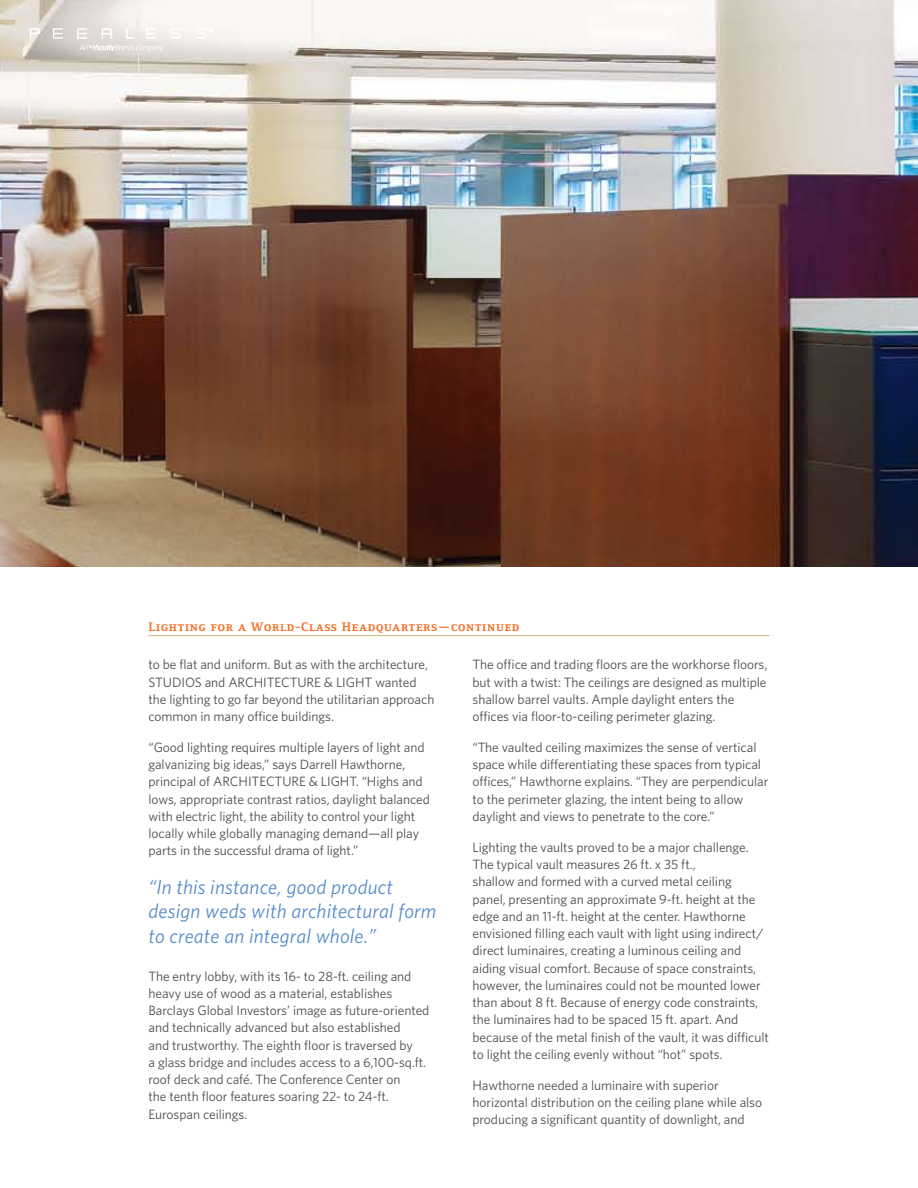
<style>
.page{position:relative;width:918px;height:1188px;background:#fff}
.page>*{position:absolute;margin:0;border:0;box-sizing:border-box;transform-origin:0 0}
.t1{font:italic 20.25px/24.8px "Whitney";letter-spacing:.01em;color:#558bc9}
.t2{font:13.5px/17.2px "Whitney";letter-spacing:-.005em;color:#4d4d4f}
.t3{font:12.75px "Foundry Form Serif Bold SC";letter-spacing:.06em;color:#f36b21}
</style>
<div class="page">
<hr style="left:148px;top:635px;width:622px;height:1px;background:#cbb677">
<img style="left:0;top:0;width:918px;height:567px">
<svg style="left:79px;top:45px;width:85px;height:7px"></svg>
<svg style="left:30px;top:28px;width:10px;height:11px"></svg>
<svg style="left:53px;top:28px;width:10px;height:11px"></svg>
<svg style="left:102px;top:28px;width:10px;height:11px"></svg>
<svg style="left:126px;top:28px;width:8px;height:11px"></svg>
<svg style="left:170px;top:28px;width:11px;height:11px"></svg>
<svg style="left:77px;top:28px;width:10px;height:11px"></svg>
<svg style="left:146px;top:28px;width:10px;height:11px"></svg>
<svg style="left:196px;top:28px;width:17px;height:11px"></svg>
<p class="t3" style="left:148px;top:620px;width:372px">Lighting for a World-Class Headquarters—continued</p>
<p class="t2" style="left:148px;top:656px;width:287px">to be flat and uniform. But as with the architecture, STUDIOS and ARCHITECTURE &amp; LIGHT wanted the lighting to go far beyond the utilitarian approach common in many office buildings.</p>
<p class="t2" style="left:148px;top:738px;width:283px">“Good lighting requires multiple layers of light and galvanizing big ideas,” says Darrell Hawthorne, principal of ARCHITECTURE &amp; LIGHT. “Highs and lows, appropriate contrast ratios, daylight balanced with electric light, the ability to control your light locally while globally managing demand—all play parts in the successful drama of light.”</p>
<h1 class="t1" style="left:148px;top:874px;width:289px">“In this instance, good product design weds with architectural form to create an integral whole.”</h1>
<p class="t2" style="left:148px;top:967px;width:282px">The entry lobby, with its 16- to 28-ft. ceiling and heavy use of wood as a material, establishes Barclays Global Investors’ image as future-oriented and technically advanced but also established<br>and trustworthy. The eighth floor is traversed by<br>a glass bridge and includes access to a 6,100-sq.ft. roof deck and café. The Conference Center on<br>the tenth floor features soaring 22- to 24-ft.<br>Eurospan ceilings.</p>
<p class="t2" style="left:472px;top:656px;width:296px">The office and trading floors are the workhorse floors, but with a twist: The ceilings are designed as multiple shallow barrel vaults. Ample daylight enters the offices via floor-to-ceiling perimeter glazing.</p>
<p class="t2" style="left:472px;top:738px;width:297px">“The vaulted ceiling maximizes the sense of vertical space while differentiating these spaces from typical offices,” Hawthorne explains. “They are perpendicular to the perimeter glazing, the intent being to allow daylight and views to penetrate to the core.”</p>
<p class="t2" style="left:472px;top:838px;width:298px">Lighting the vaults proved to be a major challenge.<br>The typical vault measures 26 ft. x 35 ft.,<br>shallow and formed with a curved metal ceiling<br>panel, presenting an approximate 9-ft. height at the edge and an 11-ft. height at the center. Hawthorne envisioned filling each vault with light using indirect/ direct luminaires, creating a luminous ceiling and aiding visual comfort. Because of space constraints, however, the luminaires could not be mounted lower than about 8 ft. Because of energy code constraints, the luminaires had to be spaced 15 ft. apart. And because of the metal finish of the vault, it was difficult to light the ceiling evenly without “hot” spots.</p>
<p class="t2" style="left:472px;top:1076px;width:291px">Hawthorne needed a luminaire with superior horizontal distribution on the ceiling plane while also producing a significant quantity of downlight, and</p>
</div>
